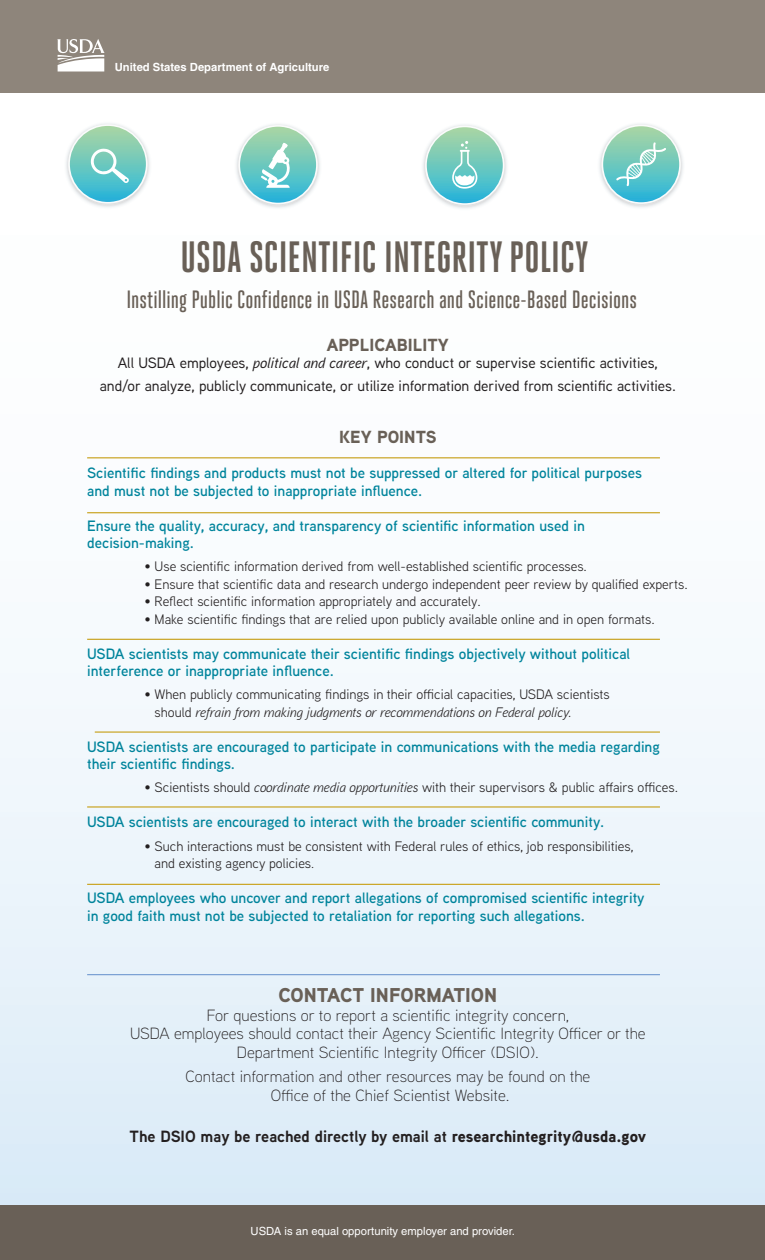
<style>
.page{position:relative;width:765px;height:1260px;background:#fff}
.page>*{position:absolute;margin:0;border:0;box-sizing:border-box;transform-origin:0 0}
.t1{font:700 43.75px "Heroic Condensed";color:#696057}
.t2{font:500 25px "Heroic Condensed";color:#696057}
.heads_copy{font:900 20px "Aaux Next";color:#696057}
.heads_copy-2{font:900 17.5px "Aaux Next";color:#696057}
.basic_bod{font:300 16.25px/18.8px "Aaux Next";color:#231f20;text-align:center}
.basic_bod-2{font:700 16.25px "Aaux Next";color:#231f20}
.basic_bod-3{font:600 15px/17.5px "Aaux Next";color:#00849c}
.heads_copy-3{font:500 15px/22.5px "Aaux Next";color:#231f20;text-align:center}
.heads_copy-4{font:600 15px/17.5px "Aaux Next";color:#00849c}
.centered_text{font:600 15px "Aaux Next";color:#00849c}
.t3{font:13.75px/17.5px "Aaux Next";color:#231f20}
.t4{font:11.25px "Helvetica";color:#fff}
.t5{font:700 11.25px "Helvetica";color:#fff}
.s1{font-style:italic}
.s2{font-size:12.5px}
.s3{font-weight:900}
</style>
<div class="page">
<div style="left:0;top:68px;width:765px;height:1142px;background:linear-gradient(to bottom,#fff,#dfedf8)"></div>
<div style="left:0;top:0;width:765px;height:93px;background:#8e857b"></div>
<div style="left:0;top:1206px;width:765px;height:54px;background:#696057"></div>
<svg style="left:57px;top:39px;width:48px;height:33px"></svg>
<svg style="left:233px;top:121px;width:89px;height:90px"></svg>
<svg style="left:421px;top:122px;width:89px;height:90px"></svg>
<svg style="left:63px;top:121px;width:89px;height:89px"></svg>
<svg style="left:596px;top:121px;width:90px;height:90px"></svg>
<hr style="left:87px;top:457px;width:573px;height:1px;background:#cba72b">
<hr style="left:87px;top:512px;width:573px;height:1px;background:#cba72b">
<hr style="left:87px;top:974px;width:573px;height:1px;background:#7ca2d4">
<hr style="left:87px;top:639px;width:573px;height:1px;background:#cba72b">
<hr style="left:95px;top:731px;width:565px;height:2px;background:#cba72b">
<hr style="left:87px;top:806px;width:573px;height:2px;background:#cba72b">
<hr style="left:87px;top:884px;width:573px;height:1px;background:#cba72b">
<p class="t5" style="left:115px;top:60px;width:216px">United States Department of Agriculture</p>
<p class="t1" style="left:181px;top:233px;width:409px">USDA SCIENTIFIC INTEGRITY POLICY</p>
<p class="t2" style="left:126px;top:285px;width:512px">Instilling Public Confidence in USDA Research and Science-Based Decisions</p>
<p class="heads_copy-2" style="left:327px;top:332px;width:124px">APPLICABILITY</p>
<p class="heads_copy-3" style="left:100px;top:351px;width:578px">All USDA employees, <span class="s1">political and career</span>, who conduct or supervise scientific activities, and/or analyze, publicly communicate, or utilize information derived from scientific activities.</p>
<p class="heads_copy-2" style="left:339px;top:424px;width:99px">KEY POINTS</p>
<p class="heads_copy-4" style="left:87px;top:464px;width:556px">Scientific findings and products must not be suppressed or altered for political purposes and must not be subjected to inappropriate influence.</p>
<p class="basic_bod-3" style="left:87px;top:516px;width:499px">Ensure the quality, accuracy, and transparency of scientific information used in decision-making.</p>
<p class="t3" style="left:145px;top:557px;width:444px">• Use scientific information derived from well-established scientific processes.</p>
<p class="t3" style="left:145px;top:575px;width:545px">• Ensure that scientific data and research undergo independent peer review by qualified experts.</p>
<p class="t3" style="left:145px;top:592px;width:338px">• Reflect scientific information appropriately and accurately.</p>
<p class="t3" style="left:145px;top:610px;width:512px">• Make scientific findings that are relied upon publicly available online and in open formats.</p>
<p class="basic_bod-3" style="left:87px;top:644px;width:544px">USDA scientists may communicate their scientific findings objectively without political interference or inappropriate influence.</p>
<p class="t3" style="left:155px;top:685px;width:457px;text-indent:-10px">• When publicly communicating findings in their official capacities, USDA scientists should <span class="s1">refrain from making judgments or recommendations on Federal policy.</span></p>
<p class="basic_bod-3" style="left:87px;top:738px;width:574px">USDA scientists are encouraged to participate in communications with the media regarding their scientific findings.</p>
<p class="t3" style="left:145px;top:778px;width:535px">• Scientists should <span class="s1">coordinate media opportunities</span> with their supervisors &amp; public affairs offices.</p>
<p class="centered_text" style="left:87px;top:812px;width:519px">USDA scientists are encouraged to interact with the broader scientific community.</p>
<p class="t3" style="left:155px;top:837px;width:480px;text-indent:-10px">• Such interactions must be consistent with Federal rules of ethics, job responsibilities, and existing agency policies<span class="s2">.</span></p>
<p class="basic_bod-3" style="left:87px;top:889px;width:559px">USDA employees who uncover and report allegations of compromised scientific integrity in good faith must not be subjected to retaliation for reporting such allegations.</p>
<p class="heads_copy" style="left:278px;top:981px;width:220px">CONTACT INFORMATION</p>
<p class="basic_bod" style="left:130px;top:1005px;width:517px">For questions or to report a scientific integrity concern,<br>USDA employees should contact their Agency Scientific Integrity Officer or the<br>Department Scientific Integrity Officer (DSIO).</p>
<p class="basic_bod" style="left:185px;top:1067px;width:407px">Contact information and other resources may be found on the<br>Office of the Chief Scientist Website.</p>
<p class="basic_bod-2" style="left:130px;top:1125px;width:518px">The DSIO may be reached directly by email at <span class="s3">researchintegrity@usda.gov</span></p>
<p class="t4" style="left:251px;top:1225px;width:266px">USDA is an equal opportunity employer and provider.</p>
</div>
